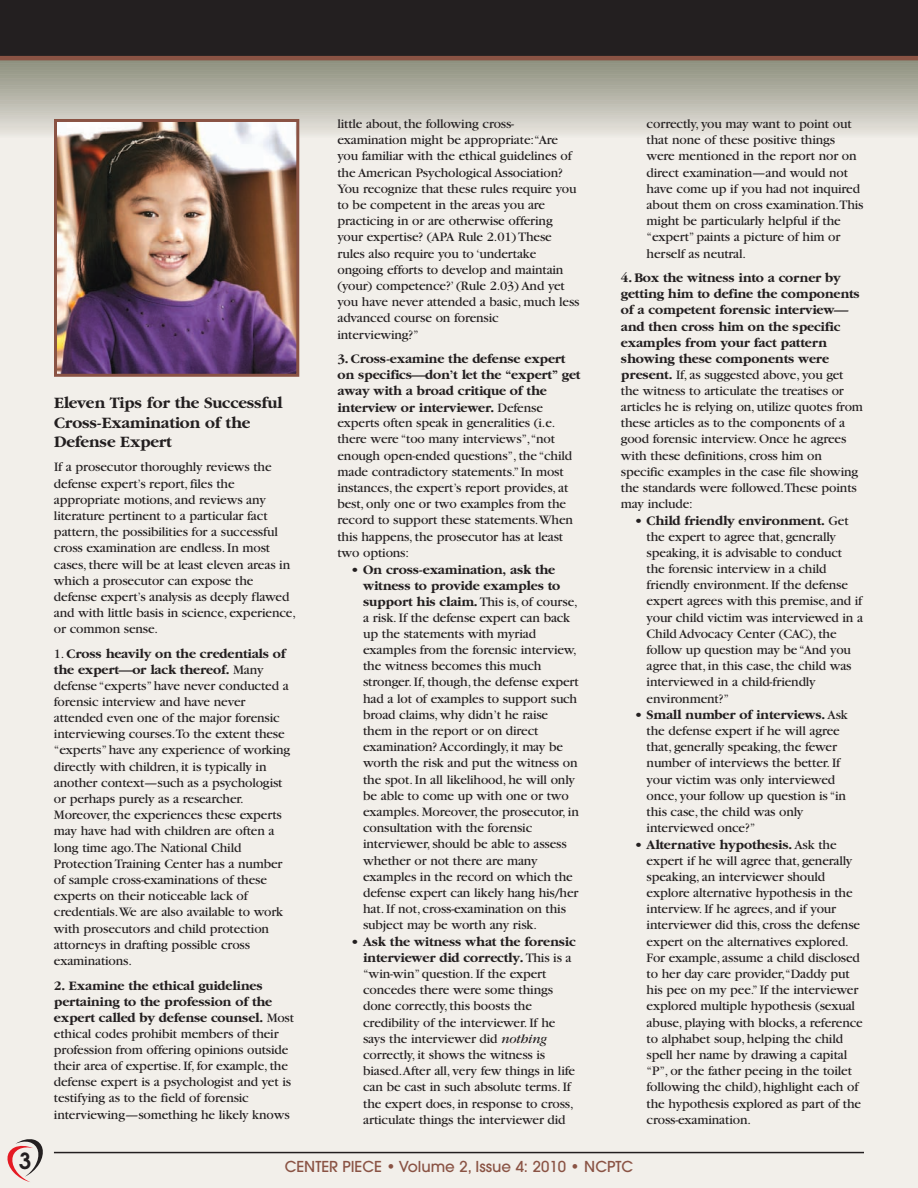
<style>
.page{position:relative;width:918px;height:1188px;background:#fff}
.page>*{position:absolute;margin:0;border:0;box-sizing:border-box;transform-origin:0 0}
.t1{font:600 22.05px "Avant Garde";color:#231f20}
.t2{font:700 16.5px/19.8px "Garamond";letter-spacing:-.01em;color:#231f20}
.t3{font:500 15px "Avant Garde";color:#8a5344}
.t4{font:13.5px/16.2px "Garamond";letter-spacing:-.01em;color:#231f20}
.s1{font-weight:700}
.s2{font-style:italic}
</style>
<div class="page">
<div style="left:0;top:126px;width:918px;height:1062px;background:#f2efea"></div>
<hr style="left:0;top:60px;width:918px;height:3px;background:#767964">
<hr style="left:0;top:63px;width:918px;height:2px;background:#7a7d67">
<hr style="left:0;top:65px;width:918px;height:2px;background:#7c7f69">
<hr style="left:0;top:67px;width:918px;height:3px;background:#7f816c">
<hr style="left:0;top:70px;width:918px;height:2px;background:#828570">
<hr style="left:0;top:72px;width:918px;height:2px;background:#858773">
<hr style="left:0;top:74px;width:918px;height:2px;background:#878976">
<hr style="left:0;top:76px;width:918px;height:2px;background:#8a8c78">
<hr style="left:0;top:78px;width:918px;height:2px;background:#8c8e7c">
<hr style="left:0;top:80px;width:918px;height:2px;background:#8f907e">
<hr style="left:0;top:82px;width:918px;height:3px;background:#939381">
<hr style="left:0;top:85px;width:918px;height:2px;background:#979786">
<hr style="left:0;top:87px;width:918px;height:2px;background:#9a9a88">
<hr style="left:0;top:89px;width:918px;height:2px;background:#9c9c8c">
<hr style="left:0;top:91px;width:918px;height:2px;background:#9f9f8e">
<hr style="left:0;top:93px;width:918px;height:3px;background:#a2a292">
<hr style="left:0;top:95px;width:918px;height:2px;background:#a6a595">
<hr style="left:0;top:97px;width:918px;height:3px;background:#a9a899">
<hr style="left:0;top:100px;width:918px;height:2px;background:#aeac9e">
<hr style="left:0;top:102px;width:918px;height:2px;background:#b0afa1">
<hr style="left:0;top:104px;width:918px;height:2px;background:#b4b2a5">
<hr style="left:0;top:106px;width:918px;height:2px;background:#b7b5a9">
<hr style="left:0;top:108px;width:918px;height:3px;background:#bab9ad">
<hr style="left:0;top:111px;width:918px;height:2px;background:#bebcb1">
<hr style="left:0;top:112px;width:918px;height:3px;background:#c2bfb3">
<hr style="left:0;top:114px;width:918px;height:2px;background:#c5c2b7">
<hr style="left:0;top:116px;width:918px;height:3px;background:#c7c4bb">
<hr style="left:0;top:119px;width:918px;height:3px;background:#cdcac0">
<hr style="left:0;top:121px;width:918px;height:2px;background:#cfcec4">
<hr style="left:0;top:123px;width:918px;height:3px;background:#d4d1c8">
<hr style="left:0;top:126px;width:918px;height:2px;background:#dad7cf">
<hr style="left:0;top:128px;width:918px;height:2px;background:#dddbd2">
<hr style="left:0;top:130px;width:918px;height:2px;background:#e2dfd8">
<hr style="left:0;top:132px;width:918px;height:2px;background:#e5e3dc">
<hr style="left:0;top:134px;width:918px;height:3px;background:#e9e8e2">
<hr style="left:0;top:136px;width:918px;height:2px;background:#eeebe6">
<div style="left:0;top:0;width:918px;height:57px;background:#231f20"></div>
<hr style="left:0;top:56px;width:918px;height:4px;background:#8a5344">
<svg style="left:7px;top:1139px;width:36px;height:43px"></svg>
<hr style="left:54px;top:1152px;width:810px;height:1px;background:#231f20">
<img style="left:58px;top:123px;width:237px;height:250px">
<div style="left:54px;top:119px;width:245px;height:258px;border:3px solid #8a5344"></div>
<p class="t2" style="left:54px;top:392px;width:230px">Eleven Tips for the Successful<br>Cross-Examination of the<br>Defense Expert</p>
<p class="t4" style="left:54px;top:460px;width:244px">If a prosecutor thoroughly reviews the defense expert’s report, files the appropriate motions, and reviews any literature pertinent to a particular fact pattern, the possibilities for a successful cross examination are endless. In most cases, there will be at least eleven areas in which a prosecutor can expose the defense expert’s analysis as deeply flawed and with little basis in science, experience, or common sense.</p>
<p class="t4" style="left:54px;top:647px;width:238px">1. <span class="s1">Cross heavily on the credentials of the expert—or lack thereof.</span> Many defense “experts”have never conducted a forensic interview and have never attended even one of the major forensic interviewing courses.To the extent these “experts”have any experience of working directly with children, it is typically in another context—such as a psychologist or perhaps purely as a researcher.<br>Moreover, the experiences these experts may have had with children are often a long time ago.The National Child Protection Training Center has a number of sample cross-examinations of these experts on their noticeable lack of credentials.We are also available to work with prosecutors and child protection attorneys in drafting possible cross examinations.</p>
<p class="t4" style="left:54px;top:978px;width:242px"><span class="s1">2. Examine the ethical guidelines pertaining to the profession of the expert called by defense counsel.</span> Most ethical codes prohibit members of their profession from offering opinions outside their area of expertise. If, for example, the defense expert is a psychologist and yet is testifying as to the field of forensic interviewing—something he likely knows</p>
<p class="t4" style="left:337px;top:117px;width:244px">little about, the following cross&shy;examination might be appropriate:“Are you familiar with the ethical guidelines of the American Psychological Association?<br>You recognize that these rules require you to be competent in the areas you are practicing in or are otherwise offering your expertise? (APA Rule 2.01) These rules also require you to ‘undertake ongoing efforts to develop and maintain (your) competence?’ (Rule 2.03) And yet you have never attended a basic, much less advanced course on forensic interviewing?”</p>
<p class="t4" style="left:337px;top:352px;width:245px"><span class="s1">3. Cross-examine the defense expert on specifics—don’t let the “expert” get away with a broad critique of the interview or interviewer.</span> Defense experts often speak in generalities (i.e. there were “too many interviews”,“not enough open-ended questions”, the “child made contradictory statements.” In most instances, the expert’s report provides, at best, only one or two examples from the record to support these statements.When this happens, the prosecutor has at least two options:</p>
<p class="t4" style="left:363px;top:563px;width:217px;text-indent:-12px"><span class="s1">• On cross-examination, ask the witness to provide examples to support his claim.</span>This is, of course, a risk. If the defense expert can back up the statements with myriad examples from the forensic interview, the witness becomes this much stronger. If, though, the defense expert had a lot of examples to support such broad claims, why didn’t he raise them in the report or on direct examination? Accordingly, it may be worth the risk and put the witness on the spot. In all likelihood, he will only be able to come up with one or two examples. Moreover, the prosecutor, in consultation with the forensic interviewer, should be able to assess whether or not there are many examples in the record on which the defense expert can likely hang his/her hat. If not, cross-examination on this subject may be worth any risk.</p>
<p class="t4" style="left:363px;top:935px;width:214px;text-indent:-12px"><span class="s1">• Ask the witness what the forensic interviewer did correctly.</span> This is a “win-win”question. If the expert concedes there were some things done correctly, this boosts the credibility of the interviewer. If he says the interviewer did <span class="s2">nothing </span>correctly, it shows the witness is biased.After all, very few things in life can be cast in such absolute terms. If the expert does, in response to cross, articulate things the interviewer did</p>
<p class="t4" style="left:647px;top:117px;width:218px">correctly, you may want to point out that none of these positive things were mentioned in the report nor on direct examination—and would not have come up if you had not inquired about them on cross examination.This might be particularly helpful if the “expert”paints a picture of him or herself as neutral.</p>
<p class="t4" style="left:621px;top:271px;width:244px"><span class="s1">4. Box the witness into a corner by getting him to define the components of a competent forensic interview— and then cross him on the specific examples from your fact pattern showing these components were present.</span> If, as suggested above, you get the witness to articulate the treatises or articles he is relying on, utilize quotes from these articles as to the components of a good forensic interview. Once he agrees with these definitions, cross him on specific examples in the case file showing the standards were followed.These points may include:</p>
<p class="t4" style="left:647px;top:514px;width:218px;text-indent:-12px"><span class="s1">• Child friendly environment.</span> Get the expert to agree that, generally speaking, it is advisable to conduct the forensic interview in a child friendly environment. If the defense expert agrees with this premise, and if your child victim was interviewed in a Child Advocacy Center (CAC), the follow up question may be “And you agree that, in this case, the child was interviewed in a child-friendly environment?”</p>
<p class="t4" style="left:647px;top:708px;width:203px;text-indent:-12px"><span class="s1">• Small number of interviews.</span> Ask the defense expert if he will agree that, generally speaking, the fewer number of interviews the better. If your victim was only interviewed once, your follow up question is “in this case, the child was only interviewed once?”</p>
<p class="t4" style="left:647px;top:838px;width:218px;text-indent:-12px"><span class="s1">• Alternative hypothesis.</span> Ask the expert if he will agree that, generally speaking, an interviewer should explore alternative hypothesis in the interview. If he agrees, and if your interviewer did this, cross the defense expert on the alternatives explored.<br>For example, assume a child disclosed to her day care provider,“Daddy put his pee on my pee.”If the interviewer explored multiple hypothesis (sexual abuse, playing with blocks, a reference to alphabet soup, helping the child spell her name by drawing a capital “P”, or the father peeing in the toilet following the child), highlight each of the hypothesis explored as part of the cross-examination.</p>
<h1 class="t1" style="left:19px;top:1152px;width:14px">3</h1>
<p class="t3" style="left:285px;top:1161px;width:350px">CENTER PIECE • Volume 2, Issue 4: 2010 • NCPTC</p>
</div>
